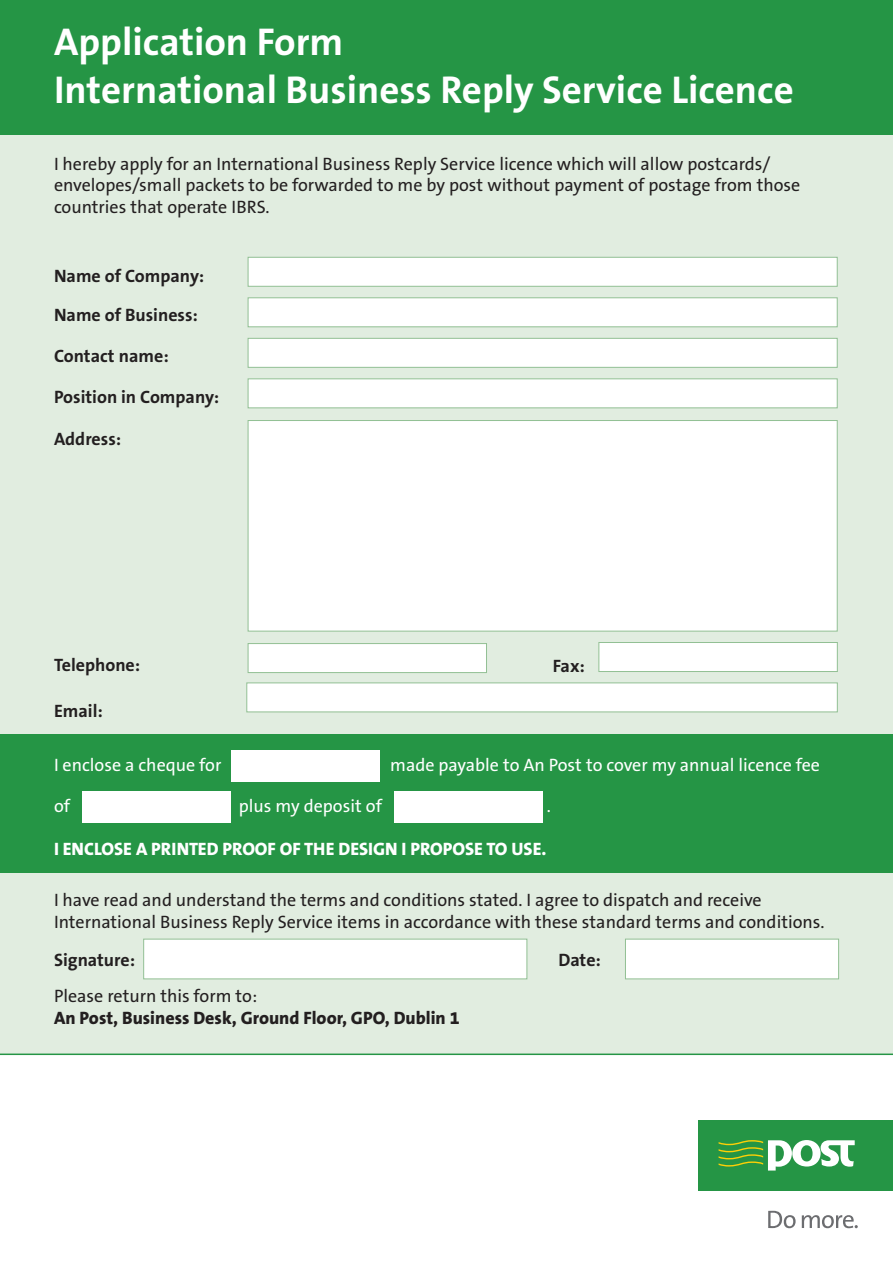
<style>
.page{position:relative;width:893px;height:1263px;background:#fff}
.page>*{position:absolute;margin:0;border:0;box-sizing:border-box;transform-origin:0 0}
.t1{font:700 39px/48px "The Sans B7";color:#fff}
.t2{font:18px/21.6px "The Sans B5 Plain";color:#231f20}
.t3{font:700 18px "The Sans B7";color:#231f20}
.t4{font:18px "The Sans B5 Plain";color:#fff}
.t5{font:800 18px "The Sans B8";color:#fff}
.t6{font:800 18px "The Sans B8";color:#231f20}
</style>
<div class="page">
<svg style="left:768px;top:1211px;width:28px;height:17px"></svg>
<svg style="left:802px;top:1215px;width:56px;height:13px"></svg>
<div style="left:699px;top:1120px;width:194px;height:70px;background:#259545"></div>
<svg style="left:719px;top:1140px;width:136px;height:30px"></svg>
<div style="left:0;top:130px;width:893px;height:924px;background:#e1ede0"></div>
<div style="left:0;top:0;width:893px;height:134px;background:#259545"></div>
<div style="left:0;top:734px;width:893px;height:139px;background:#259545"></div>
<div style="left:248px;top:257px;width:590px;height:30px;background:#fff;border:1px solid #92c094"></div>
<div style="left:248px;top:297px;width:590px;height:30px;background:#fff;border:1px solid #92c094"></div>
<div style="left:248px;top:338px;width:590px;height:30px;background:#fff;border:1px solid #92c094"></div>
<div style="left:248px;top:378px;width:590px;height:30px;background:#fff;border:1px solid #92c094"></div>
<div style="left:248px;top:420px;width:590px;height:211px;background:#fff;border:1px solid #92c094"></div>
<div style="left:248px;top:643px;width:239px;height:30px;background:#fff;border:1px solid #92c094"></div>
<div style="left:246px;top:682px;width:592px;height:30px;background:#fff;border:1px solid #92c094"></div>
<div style="left:598px;top:642px;width:240px;height:30px;background:#fff;border:1px solid #92c094"></div>
<div style="left:231px;top:751px;width:148px;height:31px;background:#fff"></div>
<div style="left:83px;top:791px;width:148px;height:31px;background:#fff"></div>
<div style="left:395px;top:791px;width:148px;height:31px;background:#fff"></div>
<div style="left:625px;top:939px;width:214px;height:40px;background:#fff;border:1px solid #92c094"></div>
<div style="left:143px;top:939px;width:384px;height:40px;background:#fff;border:1px solid #92c094"></div>
<hr style="left:0;top:1053px;width:893px;height:2px;background:#259545">
<h1 class="t1" style="left:54px;top:19px;width:741px">Application Form<br>International Business Reply Service Licence</h1>
<p class="t2" style="left:54px;top:153px;width:748px">I hereby apply for an International Business Reply Service licence which will allow postcards/ envelopes/small packets to be forwarded to me by post without payment of postage from those countries that operate IBRS.</p>
<p class="t3" style="left:54px;top:266px;width:152px">Name of Company:</p>
<p class="t3" style="left:54px;top:306px;width:145px">Name of Business:</p>
<p class="t3" style="left:54px;top:346px;width:116px">Contact name:</p>
<p class="t3" style="left:54px;top:387px;width:167px">Position in Company:</p>
<p class="t3" style="left:54px;top:429px;width:69px">Address:</p>
<p class="t3" style="left:54px;top:655px;width:88px">Telephone:</p>
<p class="t3" style="left:553px;top:656px;width:34px">Fax:</p>
<p class="t3" style="left:54px;top:701px;width:50px">Email:</p>
<p class="t4" style="left:54px;top:755px;width:169px">I enclose a cheque for</p>
<p class="t4" style="left:390px;top:755px;width:431px">made payable to An Post to cover my annual licence fee</p>
<p class="t4" style="left:54px;top:796px;width:18px">of</p>
<p class="t4" style="left:239px;top:796px;width:145px">plus my deposit of</p>
<p class="t4" style="left:547px;top:796px;width:6px">.</p>
<p class="t5" style="left:54px;top:839px;width:494px">I ENCLOSE A PRINTED PROOF OF THE DESIGN I PROPOSE TO USE.</p>
<p class="t2" style="left:54px;top:890px;width:772px">I have read and understand the terms and conditions stated. I agree to dispatch and receive<br>International Business Reply Service items in accordance with these standard terms and conditions.</p>
<p class="t3" style="left:54px;top:950px;width:83px">Signature:</p>
<p class="t3" style="left:558px;top:950px;width:44px">Date:</p>
<p class="t2" style="left:54px;top:986px;width:205px">Please return this form to:</p>
<p class="t6" style="left:54px;top:1008px;width:310px">AN POST, BUSINESS DESK, GROUND FLOOR, GPO</p>
<p class="t6" style="left:385px;top:1008px;width:76px">, DUBLIN 1</p>
</div>
